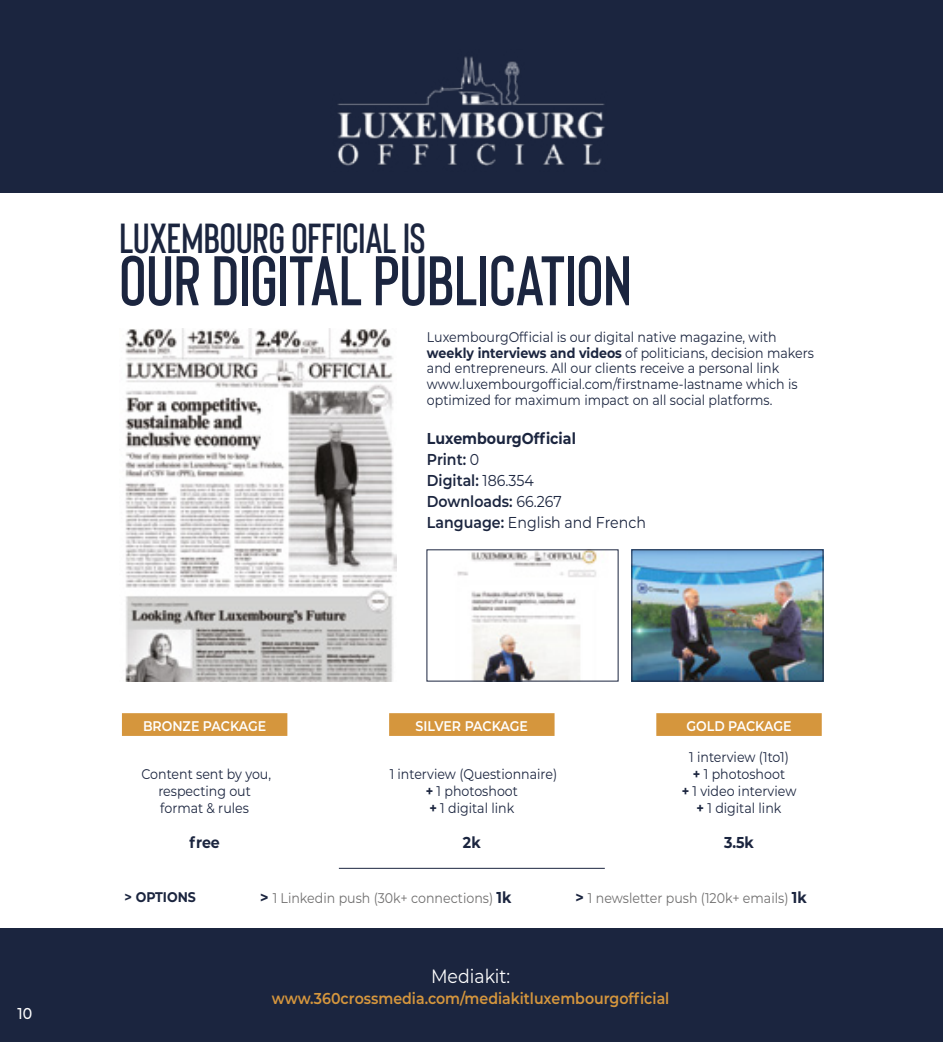
<style>
.page{position:relative;width:943px;height:1042px;background:#fff}
.page>*{position:absolute;margin:0;border:0;box-sizing:border-box;transform-origin:0 0}
.t1{font:600 70px "Bison";color:#1b253f}
.t2{font:600 42px "Bison";color:#1b253f}
.t3{font:19.25px "Montserrat";color:#fff;scale:.9 1}
.t4{font:600 15.75px/21px "Montserrat";color:#1b253f;scale:.9 1}
.t5{font:600 15.75px "Montserrat";color:#d5963d;scale:.9 1}
.t6{font:700 15.75px "Montserrat";color:#1b253f;scale:.9 1}
.t7{font:500 15.75px "Montserrat";color:#fff;scale:.9 1}
.t8{font:14px/16.8px "Montserrat";color:#1b253f;text-align:center;scale:.9 1}
.t9{font:14px "Montserrat";color:#706f6f;scale:.9 1}
.t10{font:600 14px "Montserrat";color:#fff;scale:.9 1}
.t11{font:700 14px "Montserrat";color:#1b253f;scale:.9 1}
.s1{font-weight:700}
.s2{font-weight:400}
.s3{font-weight:700;font-size:15.75px;color:#1b253f}
</style>
<div class="page">
<div style="left:0;top:0;width:943px;height:192px;background:#1b253f"></div>
<img style="left:125px;top:328px;width:271px;height:353px">
<img style="left:457px;top:552px;width:141px;height:127px">
<img style="left:633px;top:552px;width:188px;height:127px">
<div style="left:631px;top:550px;width:192px;height:131px;border:1px solid #1b253f"></div>
<div style="left:0;top:928px;width:943px;height:114px;background:#1b253f"></div>
<img style="left:337px;top:56px;width:268px;height:110px">
<div style="left:122px;top:713px;width:165px;height:23px;background:#d5963d"></div>
<div style="left:656px;top:713px;width:165px;height:23px;background:#d5963d"></div>
<div style="left:389px;top:713px;width:165px;height:23px;background:#d5963d"></div>
<hr style="left:339px;top:868px;width:266px;height:1px;background:#1b253f">
<p class="t7" style="left:17px;top:1002px;width:18px">10</p>
<h2 class="t2" style="left:119px;top:212px;width:308px">LUXEMBOURG OFFICIAL IS</h2>
<h1 class="t1" style="left:119px;top:237px;width:514px">OUR DIGITAL PUBLICATION</h1>
<p class="t8" style="left:427px;top:328px;width:431px;line-height:15.8px;text-align:left">LuxembourgOfficial is our digital native magazine, with <span class="s1">weekly interviews and videos</span> of politicians, decision makers and entrepreneurs. All our clients receive a personal link www.luxembourgofficial.com/firstname-lastname which is optimized for maximum impact on all social platforms.</p>
<p class="t4" style="left:427px;top:427px;width:245px"><span class="s1">LuxembourgOfficial<br></span>Print: <span class="s2">0<br></span>Digital: <span class="s2">186.354<br></span>Downloads: <span class="s2">66.267<br></span>Language: <span class="s2">English and French</span></p>
<p class="t10" style="left:143px;top:716px;width:138px">BRONZE PACKAGE</p>
<p class="t10" style="left:686px;top:716px;width:118px">GOLD PACKAGE</p>
<p class="t10" style="left:415px;top:716px;width:126px">SILVER PACKAGE</p>
<p class="t8" style="left:141px;top:765px;width:145px">Content sent by you, respecting out format &amp; rules</p>
<p class="t6" style="left:189px;top:831px;width:35px">free</p>
<p class="t8" style="left:390px;top:765px;width:188px">1 interview (Questionnaire) <span class="s1">+</span> 1 photoshoot<br><span class="s1">+</span> 1 digital link</p>
<p class="t6" style="left:463px;top:831px;width:21px">2k</p>
<p class="t8" style="left:681px;top:748px;width:129px">1 interview (1to1)<br><span class="s1">+</span> 1 photoshoot<br><span class="s1">+</span> 1 video interview <span class="s1">+</span> 1 digital link</p>
<p class="t6" style="left:724px;top:831px;width:35px">3.5k</p>
<p class="t11" style="left:125px;top:887px;width:81px">&gt; OPTIONS</p>
<p class="t9" style="left:260px;top:888px;width:280px"><span class="s3">&gt;</span> 1 Linkedin push (30k+ connections) <span class="s3">1k</span></p>
<p class="t9" style="left:575px;top:888px;width:258px"><span class="s3">&gt;</span> 1 newsletter push (120k+ emails) <span class="s3">1k</span></p>
<h3 class="t3" style="left:431px;top:962px;width:90px">Mediakit:</h3>
<p class="t5" style="left:272px;top:987px;width:443px">www.360crossmedia.com/mediakitluxembourgofficial</p>
</div>
